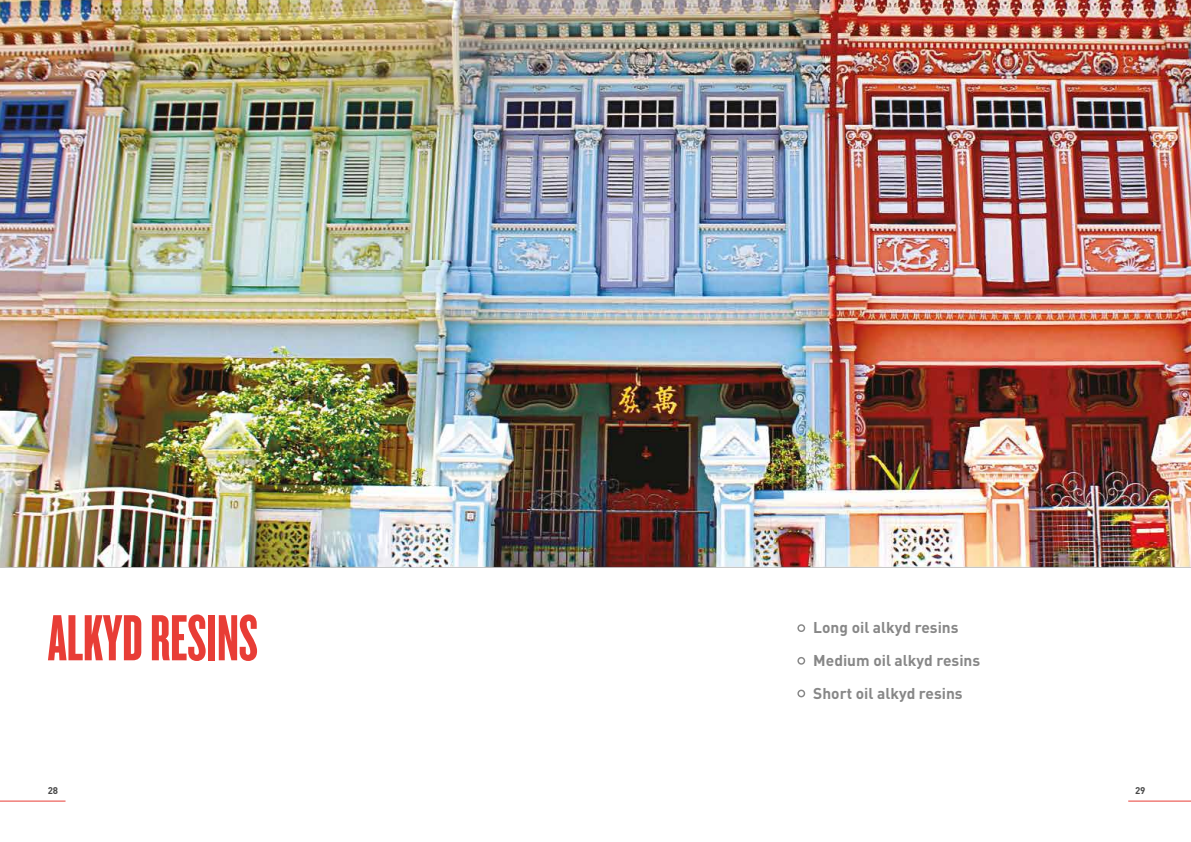
<style>
.page{position:relative;width:1191px;height:842px;background:#fff}
.page>*{position:absolute;margin:0;border:0;box-sizing:border-box;transform-origin:0 0}
.t1{font:67.7px "Knockout HTF67 Full Bantamwt";color:#e83d36}
.t2{font:700 15.5px/32.9px "DIN Pro";color:#878787}
.t3{font:700 9.7px "DIN Pro";color:#484848}
</style>
<div class="page">
<div style="left:797px;top:624px;width:8px;height:8px;border:1px solid #878787;border-radius:50%"></div>
<div style="left:797px;top:657px;width:8px;height:8px;border:1px solid #878787;border-radius:50%"></div>
<div style="left:797px;top:690px;width:8px;height:7px;border:1px solid #878787;border-radius:50%"></div>
<img style="left:0;top:0;width:1191px;height:568px">
<hr style="left:0;top:800px;width:66px;height:1px;background:#e83d36">
<hr style="left:1128px;top:800px;width:63px;height:1px;background:#e83d36">
<h1 class="t1" style="left:48px;top:604px;width:211px">ALKYD RESINS</h1>
<p class="t2" style="left:813px;top:610px;width:168px">Long oil alkyd resins<br>Medium oil alkyd resins<br>Short oil alkyd resins</p>
<p class="t3" style="left:48px;top:784px;width:12px">28</p>
<p class="t3" style="left:1135px;top:784px;width:12px">29</p>
</div>
